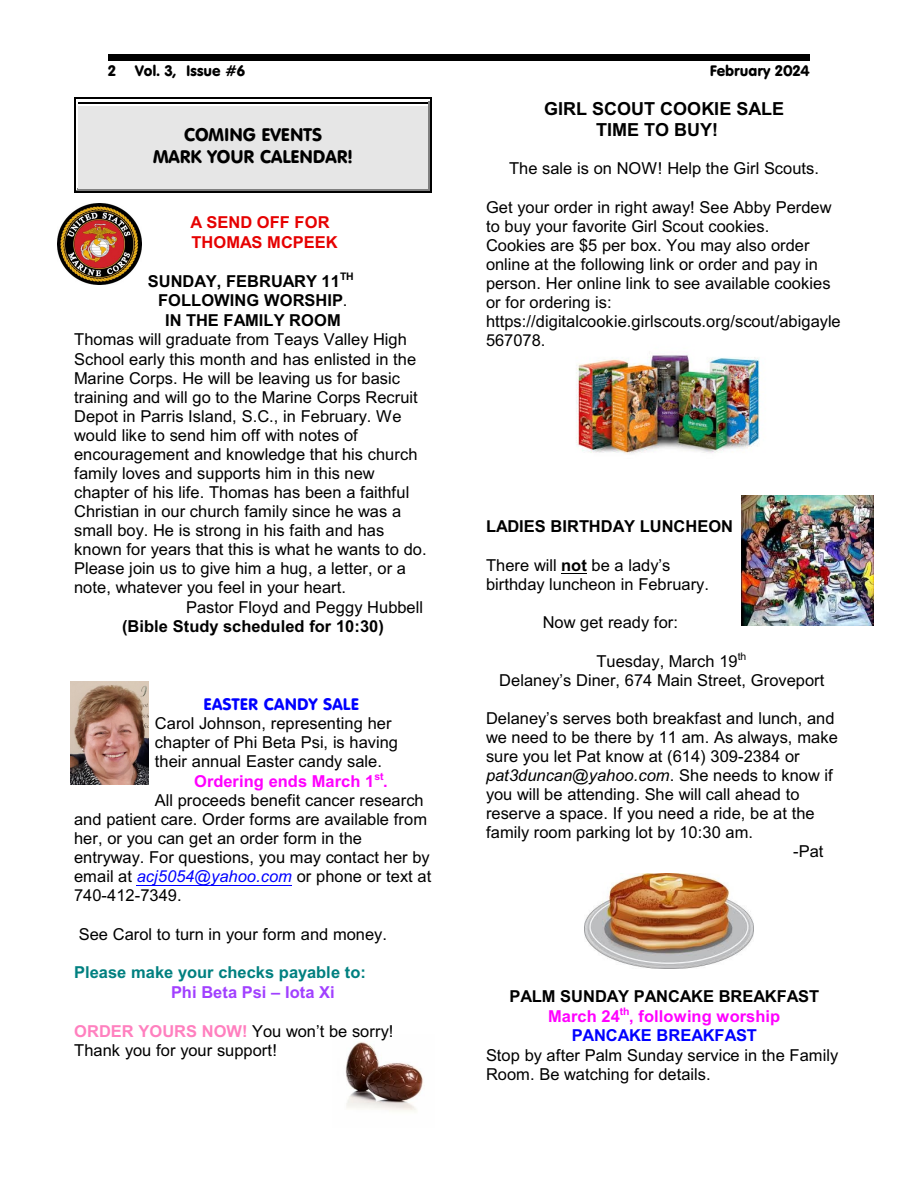
<style>
.page{position:relative;width:918px;height:1188px;background:#fff}
.page>*{position:absolute;margin:0;border:0;box-sizing:border-box;transform-origin:0 0}
.t1{font:18px/22.2px "VAG Rounded BT";color:#000;text-align:center}
.t2{font:700 18px/21.3px "Arial";color:#000}
.t3{font:16.5px/19px "Arial";color:#000}
.t4{font:700 16.5px/19.8px "Arial";color:#000;text-align:center}
.t5{font:italic 16.5px "Arial";color:#000}
.t6{font:700 16.5px "Arial";color:#008080}
.t7{font:700 16.5px/19.8px "Arial";color:#e60000}
.t8{font:700 16.5px "Arial";color:#f0f}
.t9{font:700 16.5px "Arial";color:#a140ff}
.t10{font:16.5px "VAG Rounded BT";letter-spacing:.015em;color:#00f}
.t11{font:15px "VAG Rounded BT";color:#000}
.s1{font-weight:400}
.s2{font-style:italic;color:#00f}
.s3{font-weight:700;color:#ff80bf}
.s4{font-weight:700}
.s5{font-style:normal}
.s6{color:#f0f}
.s7{color:#00f}
</style>
<div class="page">
<div style="left:108px;top:54px;width:702px;height:7px;background:#000"></div>
<hr style="left:428px;top:100px;width:1px;height:90px;background:#808080">
<hr style="left:77px;top:100px;width:352px;height:2px;background:#fff">
<hr style="left:77px;top:189px;width:352px;height:1px;background:#808080">
<hr style="left:429px;top:99px;width:1px;height:92px;background:#808080">
<hr style="left:75px;top:99px;width:355px;height:1px;background:#fff">
<hr style="left:75px;top:190px;width:355px;height:1px;background:#808080">
<hr style="left:74px;top:98px;width:2px;height:95px;background:#000">
<hr style="left:430px;top:98px;width:2px;height:95px;background:#000">
<hr style="left:74px;top:98px;width:358px;height:1px;background:#000">
<hr style="left:74px;top:192px;width:358px;height:1px;background:#000">
<div style="left:78px;top:105px;width:349px;height:83px;background:#e6e6e6"></div>
<hr style="left:78px;top:105px;width:349px;height:1px;background:#fff">
<hr style="left:78px;top:102px;width:349px;height:1px;background:#000">
<img style="left:57px;top:203px;width:84px;height:81px">
<img style="left:742px;top:495px;width:131px;height:130px">
<img style="left:584px;top:874px;width:169px;height:95px">
<img style="left:576px;top:355px;width:184px;height:99px">
<img style="left:70px;top:682px;width:78px;height:102px">
<img style="left:345px;top:1042px;width:78px;height:70px">
<hr style="left:137px;top:885px;width:155px;height:1px;background:#00f">
<svg style="left:561px;top:573px;width:26px;height:1px"></svg>
<p class="t11" style="left:108px;top:64px;width:9px">2</p>
<p class="t11" style="left:135px;top:64px;width:112px">Vol. 3, Issue #6</p>
<p class="t11" style="left:710px;top:64px;width:102px">February 2024</p>
<p class="t1" style="left:153px;top:126px;width:201px">COMING EVENTS<br>MARK YOUR CALENDAR!</p>
<p class="t7" style="left:191px;top:214px;width:149px">A SEND OFF FOR<br>THOMAS MCPEEK</p>
<p class="t4" style="left:148px;top:272px;width:207px">SUNDAY, FEBRUARY 11<sup>TH<br></sup>FOLLOWING WORSHIP<span class="s1">.<br></span>IN THE FAMILY ROOM</p>
<p class="t3" style="left:74px;top:332px;width:334px">Thomas will graduate from Teays Valley High</p>
<p class="t3" style="left:74px;top:351px;width:344px">School early this month and has enlisted in the</p>
<p class="t3" style="left:74px;top:370px;width:327px">Marine Corps. He will be leaving us for basic</p>
<p class="t3" style="left:74px;top:389px;width:345px">training and will go to the Marine Corps Recruit</p>
<p class="t3" style="left:74px;top:408px;width:329px">Depot in Parris Island, S.C., in February. We</p>
<p class="t3" style="left:74px;top:427px;width:285px">would like to send him off with notes of</p>
<p class="t3" style="left:74px;top:446px;width:345px">encouragement and knowledge that his church</p>
<p class="t3" style="left:74px;top:465px;width:302px">family loves and supports him in this new</p>
<p class="t3" style="left:74px;top:484px;width:337px">chapter of his life. Thomas has been a faithful</p>
<p class="t3" style="left:74px;top:503px;width:329px">Christian in our church family since he was a</p>
<p class="t3" style="left:74px;top:522px;width:312px">small boy. He is strong in his faith and has</p>
<p class="t3" style="left:74px;top:542px;width:354px">known for years that this is what he wants to do.</p>
<p class="t3" style="left:74px;top:561px;width:333px">Please join us to give him a hug, a letter, or a</p>
<p class="t3" style="left:74px;top:580px;width:273px">note, whatever you feel in your heart.</p>
<p class="t3" style="left:186px;top:599px;width:239px">Pastor Floyd and Peggy Hubbell</p>
<p class="t4" style="left:122px;top:618px;width:263px">(Bible Study scheduled for 10:30)</p>
<p class="t10" style="left:204px;top:697px;width:157px">EASTER CANDY SALE</p>
<p class="t3" style="left:155px;top:715px;width:238px">Carol Johnson, representing her</p>
<p class="t3" style="left:155px;top:734px;width:245px">chapter of Phi Beta Psi, is having</p>
<p class="t3" style="left:155px;top:753px;width:229px">their annual Easter candy sale.</p>
<p class="t8" style="left:194px;top:775px;width:195px">Ordering ends March 1<sup>st</sup>.</p>
<p class="t3" style="left:155px;top:792px;width:270px">All proceeds benefit cancer research</p>
<p class="t3" style="left:74px;top:811px;width:354px">and patient care. Order forms are available from</p>
<p class="t3" style="left:74px;top:830px;width:289px">her, or you can get an order form in the</p>
<p class="t3" style="left:74px;top:849px;width:357px">entryway. For questions, you may contact her by</p>
<p class="t3" style="left:74px;top:869px;width:359px">email at <span class="s2">acj5054@yahoo.com</span> or phone or text at</p>
<p class="t3" style="left:74px;top:888px;width:109px">740-412-7349.</p>
<p class="t3" style="left:79px;top:926px;width:310px">See Carol to turn in your form and money.</p>
<p class="t6" style="left:74px;top:966px;width:293px">Please make your checks payable to:</p>
<p class="t9" style="left:171px;top:986px;width:165px">Phi Beta Psi – Iota Xi</p>
<p class="t3" style="left:74px;top:1023px;width:321px"><span class="s3">ORDER YOURS NOW!</span> You won’t be sorry!<br>Thank you for your support!</p>
<p class="t2" style="left:596px;top:99px;width:189px;text-indent:-52px">GIRL SCOUT COOKIE SALE<br>TIME TO BUY!</p>
<p class="t3" style="left:509px;top:161px;width:312px">The sale is on NOW! Help the Girl Scouts.</p>
<p class="t3" style="left:486px;top:199px;width:356px">Get your order in right away! See Abby Perdew to buy your favorite Girl Scout cookies.<br>Cookies are $5 per box. You may also order online at the following link or order and pay in person. Her online link to see available cookies or for ordering is: https://digitalcookie.girlscouts.org/scout/abigayle 567078.</p>
<p class="t4" style="left:486px;top:518px;width:249px">LADIES BIRTHDAY LUNCHEON</p>
<p class="t3" style="left:486px;top:557px;width:225px">There will <span class="s4">not</span> be a lady’s birthday luncheon in February.</p>
<p class="t3" style="left:543px;top:615px;width:137px">Now get ready for:</p>
<p class="t3" style="left:499px;top:653px;width:327px;text-indent:97px">Tuesday, March 19<sup>th<br></sup>Delaney’s Diner, 674 Main Street, Groveport</p>
<p class="t3" style="left:486px;top:710px;width:350px">Delaney’s serves both breakfast and lunch, and</p>
<p class="t3" style="left:486px;top:729px;width:354px">we need to be there by 11 am. As always, make</p>
<p class="t3" style="left:486px;top:748px;width:315px">sure you let Pat know at (614) 309-2384 or</p>
<p class="t5" style="left:486px;top:769px;width:348px">pat3duncan@yahoo.com<span class="s5">. She needs to know if</span></p>
<p class="t3" style="left:486px;top:786px;width:315px">you will be attending. She will call ahead to</p>
<p class="t3" style="left:486px;top:805px;width:330px">reserve a space. If you need a ride, be at the</p>
<p class="t3" style="left:486px;top:824px;width:269px">family room parking lot by 10:30 am.</p>
<p class="t3" style="left:793px;top:844px;width:32px">-Pat</p>
<p class="t4" style="left:509px;top:988px;width:311px">PALM SUNDAY PANCAKE BREAKFAST<br><span class="s6">March 24</span><sup>th</sup><span class="s6">, following worship<br></span><span class="s7">PANCAKE BREAKFAST</span></p>
<p class="t3" style="left:486px;top:1047px;width:354px">Stop by after Palm Sunday service in the Family<br>Room. Be watching for details.</p>
</div>
